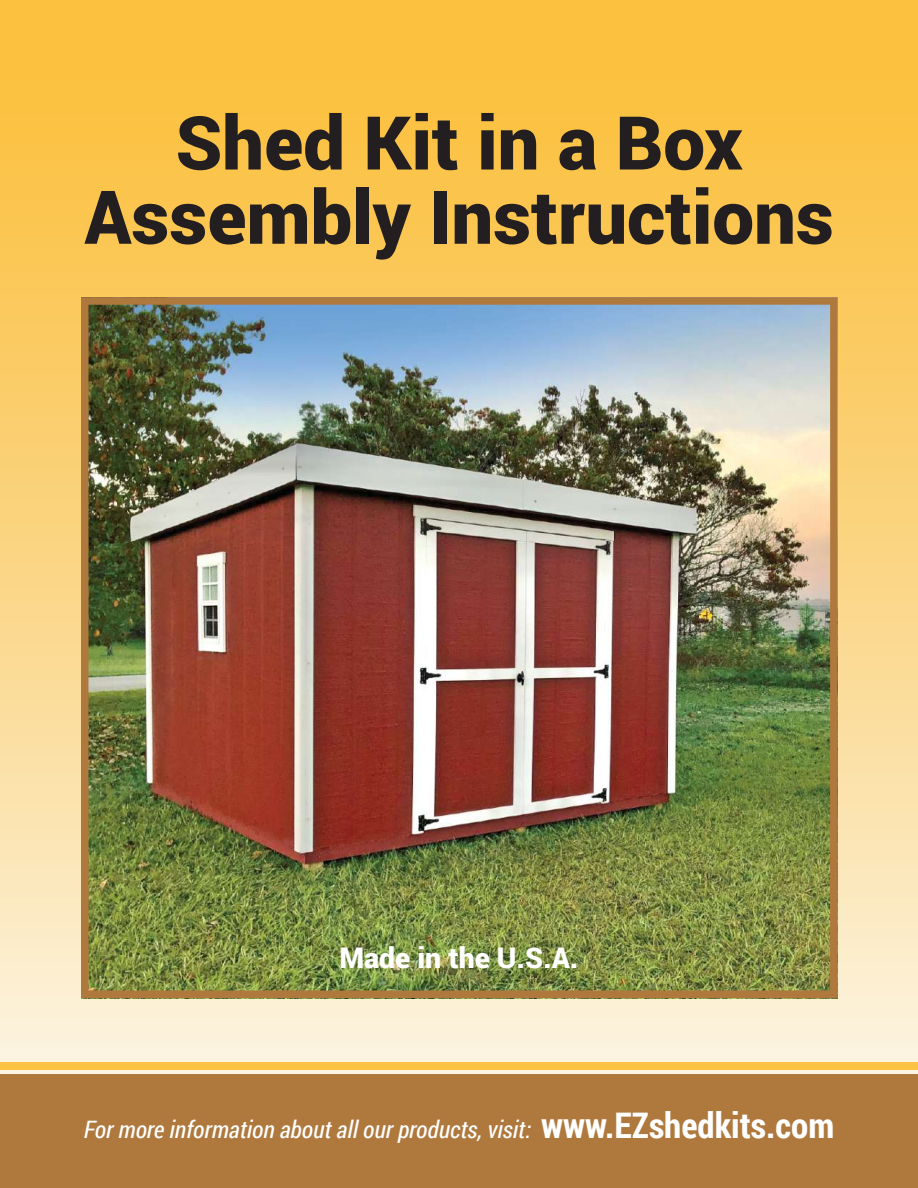
<style>
.page{position:relative;width:918px;height:1188px;background:#fff}
.page>*{position:absolute;margin:0;border:0;box-sizing:border-box;transform-origin:0 0}
.t1{font:900 74.25px/74.2px "Roboto";color:#231f20;text-align:center}
.t2{font:900 28.5px "Roboto";color:#fff}
.t3{font:italic 24px "Roboto Condensed";color:#fff}
.s1{font-weight:700;font-style:normal;font-size:35.25px}
</style>
<div class="page">
<img style="left:0;top:0;width:918px;height:1074px">
<div style="left:0;top:1074px;width:918px;height:114px;background:#af793d"></div>
<div style="left:0;top:1062px;width:918px;height:8px;background:#fec244"></div>
<img style="left:81px;top:297px;width:757px;height:701px">
<h1 class="t1" style="left:84px;top:104px;width:751px">Shed Kit in a Box<br>Assembly Instructions</h1>
<p class="t2" style="left:339px;top:938px;width:241px">Made in the U.S.A.</p>
<p class="t3" style="left:84px;top:1113px;width:752px">For more information about all our products, visit: <span class="s1">www.EZshedkits.com</span></p>
</div>
